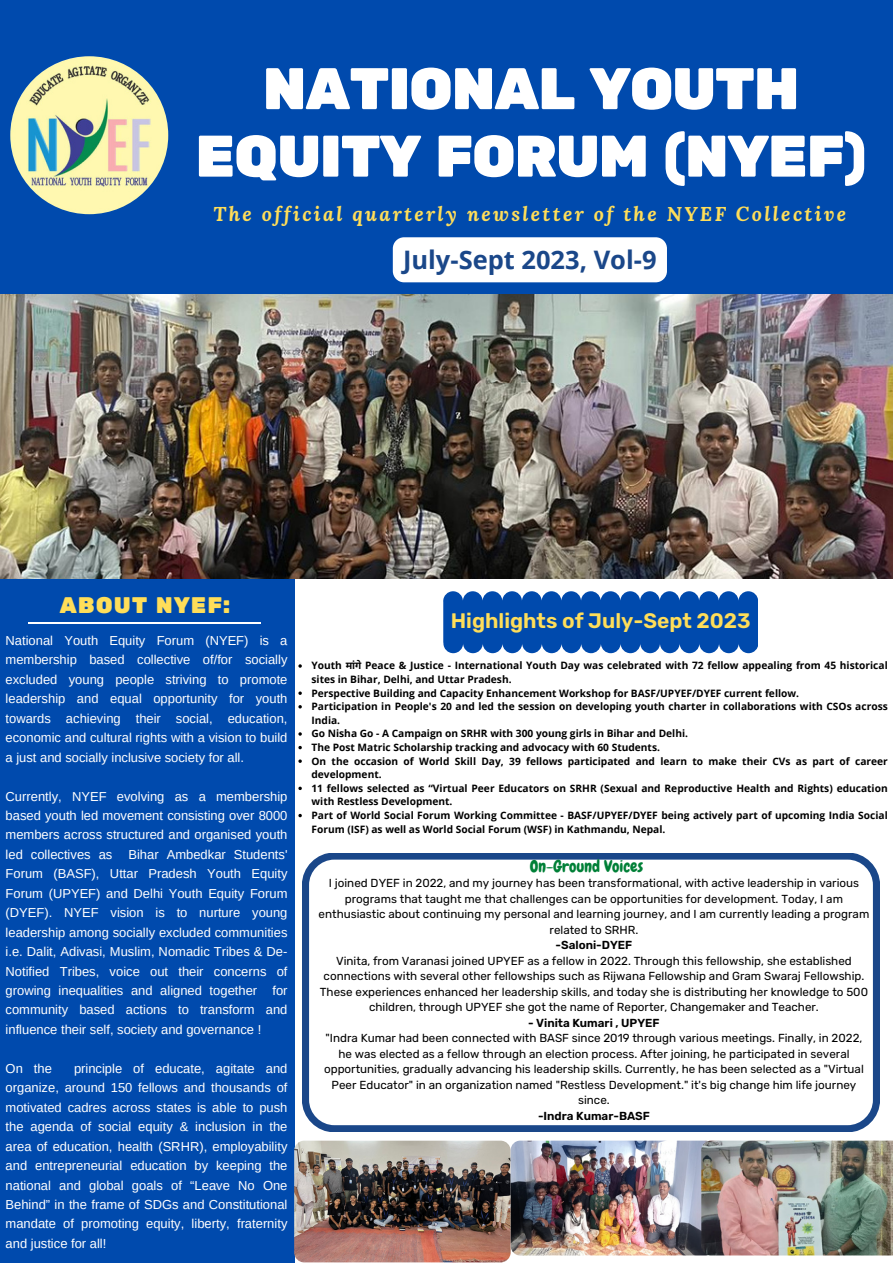
<style>
.page{position:relative;width:893px;height:1264px;background:#fff}
.page>*{position:absolute;margin:0;border:0;box-sizing:border-box;transform-origin:0 0}
.t1{font:58.5px/67.5px "Rubik One";letter-spacing:-.035em;color:#fff;text-align:center}
.t2{font:700 25.5px "Open Sans";color:#1a4789}
.t3{font:22.5px "Rubik One";letter-spacing:.04em;color:#ffde59}
.t4{font:600 21px "Rubik";color:#ffde59}
.t5{font:italic 700 19.8px "Lora";letter-spacing:.12em;color:#ffde59}
.t6{font:16.5px "Chewy";color:#008037}
.t7{font:12.9px/19.5px "Arimo";color:#fff;text-align:justify}
.t8{font:11.55px/15.5px "Rubik";color:#000;text-align:center}
.t9{font:600 11.55px "Rubik";color:#000}
.t10{font:700 10.2px/13.6px "Open Sans";color:#000}
.s1{font-family:"Noto Sans Devanagari"}
</style>
<div class="page">
<div style="left:0;top:579px;width:295px;height:683px;background:#004aad"></div>
<img style="left:0;top:293px;width:892px;height:285px">
<div style="left:0;top:0;width:892px;height:293px;background:#004aad"></div>
<hr style="left:28px;top:622px;width:233px;height:1px;background:#fff">
<img style="left:10px;top:56px;width:158px;height:158px;border-radius:50%">
<svg style="left:302px;top:853px;width:577px;height:278px"></svg>
<svg style="left:443px;top:591px;width:315px;height:62px"></svg>
<img style="left:294px;top:1140px;width:216px;height:122px;border-radius:10px">
<img style="left:510px;top:1140px;width:205px;height:115px;border-radius:10px">
<img style="left:701px;top:1140px;width:191px;height:115px">
<div style="left:393px;top:237px;width:274px;height:45px;background:#fff;border-radius:11px"></div>
<svg style="left:298px;top:691px;width:4px;height:4px"></svg>
<svg style="left:298px;top:705px;width:4px;height:3px"></svg>
<svg style="left:298px;top:746px;width:4px;height:3px"></svg>
<svg style="left:298px;top:759px;width:4px;height:4px"></svg>
<svg style="left:298px;top:786px;width:4px;height:4px"></svg>
<svg style="left:298px;top:813px;width:4px;height:4px"></svg>
<p class="t1" style="left:195px;top:57px;width:673px">NATIONAL YOUTH<br>EQUITY FORUM (NYEF)</p>
<p class="t5" style="left:213px;top:200px;width:634px">The official quarterly newsletter of the NYEF Collective</p>
<p class="t2" style="left:403px;top:242px;width:255px">July-Sept 2023, Vol-9</p>
<p class="t3" style="left:59px;top:592px;width:172px">ABOUT NYEF:</p>
<p class="t7" style="left:6px;top:630px;width:283px">National Youth Equity Forum (NYEF) is a membership based collective of/for socially excluded young people striving to promote leadership and equal opportunity for youth towards achieving their social, education, economic and cultural rights with a vision to build a just and socially inclusive society for all.</p>
<p class="t7" style="left:6px;top:786px;width:283px">Currently, NYEF evolving as a membership based youth led movement consisting over 8000 members across structured and organised youth led collectives as Bihar Ambedkar Students' Forum (BASF), Uttar Pradesh Youth Equity Forum (UPYEF) and Delhi Youth Equity Forum (DYEF). NYEF vision is to nurture young leadership among socially excluded communities i.e. Dalit, Adivasi, Muslim, Nomadic Tribes &amp; De-Notified Tribes, voice out their concerns of growing inequalities and aligned together for community based actions to transform and influence their self, society and governance !</p>
<p class="t7" style="left:6px;top:1058px;width:48px">On the</p>
<p class="t7" style="left:6px;top:1058px;width:283px;text-indent:68px">principle of educate, agitate and organize, around 150 fellows and thousands of motivated cadres across states is able to push the agenda of social equity &amp; inclusion in the area of education, health (SRHR), employability and entrepreneurial education by keeping the national and global goals of “Leave No One Behind” in the frame of SDGs and Constitutional mandate of promoting equity, liberty, fraternity and justice for all!</p>
<p class="t4" style="left:451px;top:608px;width:301px">Highlights of July-Sept 2023</p>
<p class="t10" style="left:311px;top:658px;width:577px">Youth <span class="s1">मां गे</span> Peace &amp; Justice - International Youth Day was celebrated with 72 fellow appealing from 45 historical sites in Bihar, Delhi, and Uttar Pradesh.</p>
<p class="t10" style="left:311px;top:685px;width:489px">Perspective Building and Capacity Enhancement Workshop for BASF/UPYEF/DYEF current fellow.</p>
<p class="t10" style="left:311px;top:699px;width:577px">Participation in People's 20 and led the session on developing youth charter in collaborations with CSOs across<br>India.</p>
<p class="t10" style="left:311px;top:726px;width:378px">Go Nisha Go - A Campaign on SRHR with 300 young girls in Bihar and Delhi.</p>
<p class="t10" style="left:311px;top:740px;width:350px">The Post Matric Scholarship tracking and advocacy with 60 Students.</p>
<p class="t10" style="left:311px;top:753px;width:577px">On the occasion of World Skill Day, 39 fellows participated and learn to make their CVs as part of career development.</p>
<p class="t10" style="left:311px;top:781px;width:577px">11 fellows selected as “Virtual Peer Educators on SRHR (Sexual and Reproductive Health and Rights) education with Restless Development.</p>
<p class="t10" style="left:311px;top:808px;width:577px">Part of World Social Forum Working Committee - BASF/UPYEF/DYEF being actively part of upcoming India Social<br>Forum (ISF) as well as World Social Forum (WSF) in Kathmandu, Nepal.</p>
<p class="t6" style="left:529px;top:855px;width:115px">On-Ground Voices</p>
<p class="t8" style="left:318px;top:875px;width:552px">I joined DYEF in 2022, and my journey has been transformational, with active leadership in various programs that taught me that challenges can be opportunities for development. Today, I am enthusiastic about continuing my personal and learning journey, and I am currently leading a program related to SRHR.</p>
<p class="t9" style="left:555px;top:938px;width:78px">-Saloni-DYEF</p>
<p class="t8" style="left:320px;top:952px;width:549px">Vinita, from Varanasi joined UPYEF as a fellow in 2022. Through this fellowship, she established connections with several other fellowships such as Rijwana Fellowship and Gram Swaraj Fellowship.<br>These experiences enhanced her leadership skills, and today she is distributing her knowledge to 500 children, through UPYEF she got the name of Reporter, Changemaker and Teacher.</p>
<p class="t9" style="left:528px;top:1015px;width:133px">- Vinita Kumari , UPYEF</p>
<p class="t8" style="left:324px;top:1030px;width:541px">"Indra Kumar had been connected with BASF since 2019 through various meetings. Finally, in 2022, he was elected as a fellow through an election process. After joining, he participated in several opportunities, gradually advancing his leadership skills. Currently, he has been selected as a "Virtual Peer Educator" in an organization named "Restless Development." it's big change him life journey since.</p>
<p class="t9" style="left:538px;top:1108px;width:113px">-Indra Kumar-BASF</p>
</div>
